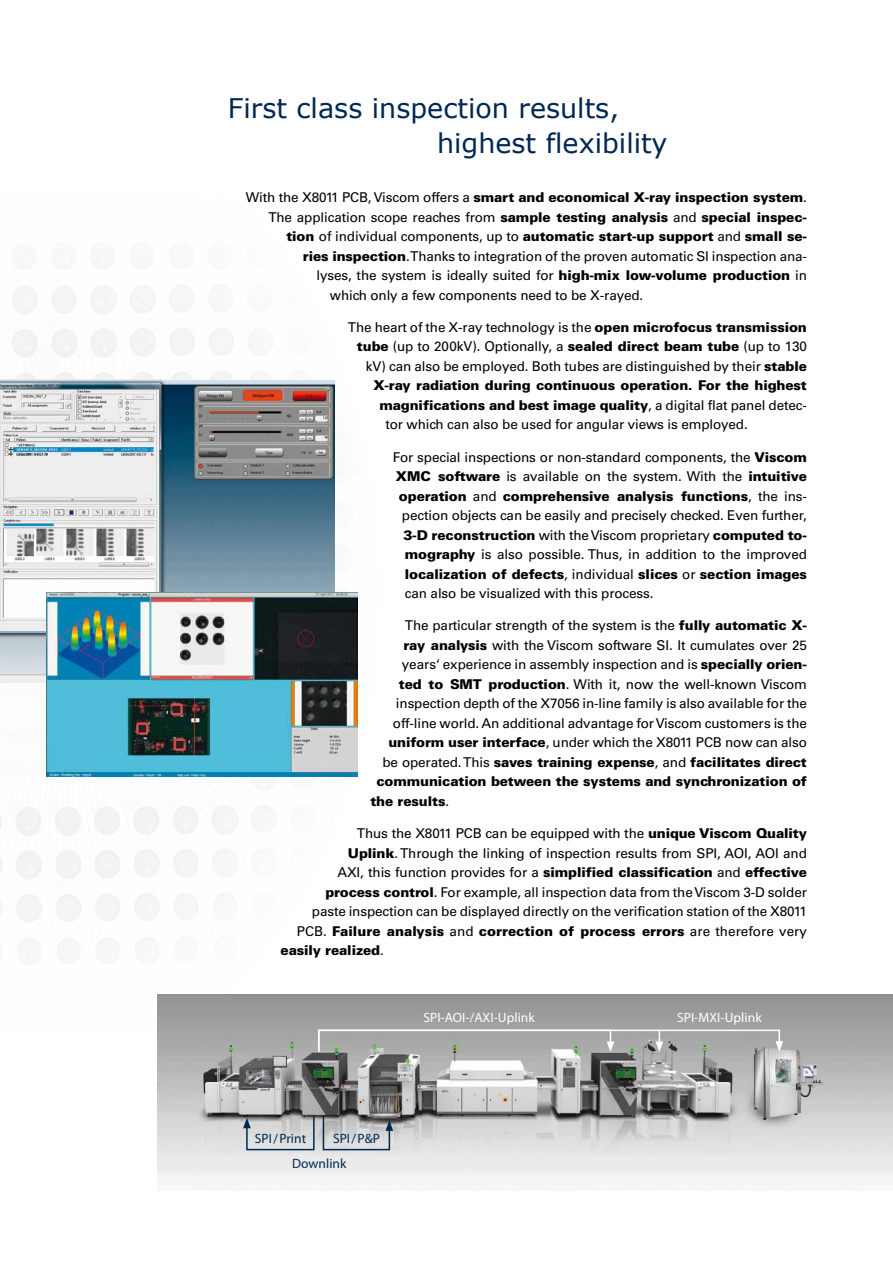
<style>
.page{position:relative;width:893px;height:1263px;background:#fff}
.page>*{position:absolute;margin:0;border:0;box-sizing:border-box;transform-origin:0 0}
._01_Headline_Innen{font:27px/34.5px "Verdana";color:#002851}
._03_Fließtext{font:13.5px "Univers";letter-spacing:-.01em;color:#000}
._03_Fließtext-2{font:900 13.5px "Univers";letter-spacing:-.01em;color:#000}
.Gruntext{font:13.5px "Myriad Pro";letter-spacing:.005em;color:#fff}
.Gruntext-2{font:13.5px "Myriad Pro";letter-spacing:.005em;color:#002851}
.s1{font-weight:400}
.s2{font-weight:900}
</style>
<div class="page">
<img style="left:0;top:263px;width:358px;height:771px">
<img style="left:0;top:380px;width:335px;height:302px">
<img style="left:158px;top:994px;width:735px;height:187px">
<svg style="left:322px;top:1114px;width:71px;height:37px;background:#adb1b4"></svg>
<svg style="left:243px;top:1114px;width:72px;height:37px;background:#b6babd"></svg>
<svg style="left:317px;top:1029px;width:466px;height:24px;background:#aeafae"></svg>
<img style="left:47px;top:593px;width:311px;height:183px">
<p class="_01_Headline_Innen" style="left:437px;top:91px;width:232px;text-indent:-209px">First class inspection results, highest flexibility</p>
<p class="_03_Fließtext-2" style="left:246px;top:189px;width:563px"><span class="s1">With the X8011 PCB, Viscom offers a</span> smart and economical X-ray inspection system<span class="s1">.</span></p>
<p class="_03_Fließtext-2" style="left:268px;top:208px;width:540px"><span class="s1">The application scope reaches from</span> sample testing analysis <span class="s1">and</span> special inspec-</p>
<p class="_03_Fließtext-2" style="left:286px;top:228px;width:522px">tion <span class="s1">of individual components, up to</span> automatic start-up support <span class="s1">and</span> small se-</p>
<p class="_03_Fließtext" style="left:303px;top:248px;width:505px"><span class="s2">ries inspection</span>. Thanks to integration of the proven automatic SI inspection ana-</p>
<p class="_03_Fließtext" style="left:316px;top:267px;width:492px">lyses, the system is ideally suited for <span class="s2">high-mix low-volume production</span> in</p>
<p class="_03_Fließtext" style="left:330px;top:287px;width:315px">which only a few components need to be X-rayed.</p>
<p class="_03_Fließtext" style="left:348px;top:319px;width:460px">The heart of the X-ray technology is the <span class="s2">open microfocus transmission</span></p>
<p class="_03_Fließtext" style="left:357px;top:338px;width:451px"><span class="s2">tube</span> (up to 200kV). Optionally, a <span class="s2">sealed direct beam tube</span> (up to 130</p>
<p class="_03_Fließtext" style="left:366px;top:358px;width:443px">kV) can also be employed. Both tubes are distinguished by their <span class="s2">stable</span></p>
<p class="_03_Fließtext-2" style="left:373px;top:377px;width:435px">X-ray radiation during continuous operation. For the highest</p>
<p class="_03_Fließtext-2" style="left:379px;top:396px;width:429px">magnifications and best image quality<span class="s1">, a digital flat panel detec-</span></p>
<p class="_03_Fließtext" style="left:385px;top:416px;width:364px">tor which can also be used for angular views is employed.</p>
<p class="_03_Fließtext" style="left:393px;top:449px;width:416px">For special inspections or non-standard components, the <span class="s2">Viscom</span></p>
<p class="_03_Fließtext" style="left:396px;top:468px;width:413px"><span class="s2">XMC software</span> is available on the system. With the <span class="s2">intuitive</span></p>
<p class="_03_Fließtext-2" style="left:399px;top:487px;width:410px">operation <span class="s1">and</span> comprehensive analysis functions<span class="s1">, the ins-</span></p>
<p class="_03_Fließtext" style="left:402px;top:507px;width:406px">pection objects can be easily and precisely checked. Even further,</p>
<p class="_03_Fließtext-2" style="left:403px;top:526px;width:405px">3-D reconstruction <span class="s1">with the Viscom proprietary</span> computed to-</p>
<p class="_03_Fließtext" style="left:405px;top:546px;width:403px"><span class="s2">mography</span> is also possible. Thus, in addition to the improved</p>
<p class="_03_Fließtext-2" style="left:405px;top:565px;width:404px">localization of defects<span class="s1">, individual</span> slices <span class="s1">or</span> section images</p>
<p class="_03_Fließtext" style="left:405px;top:585px;width:250px">can also be visualized with this process.</p>
<p class="_03_Fließtext" style="left:405px;top:617px;width:404px">The particular strength of the system is the <span class="s2">fully automatic X-</span></p>
<p class="_03_Fließtext" style="left:403px;top:637px;width:405px"><span class="s2">ray analysis</span> with the Viscom software SI. It cumulates over 25</p>
<p class="_03_Fließtext" style="left:402px;top:656px;width:407px">years‘ experience in assembly inspection and is <span class="s2">specially orien-</span></p>
<p class="_03_Fließtext" style="left:399px;top:676px;width:410px"><span class="s2">ted to SMT production</span>. With it, now the well-known Viscom</p>
<p class="_03_Fließtext" style="left:396px;top:695px;width:413px">inspection depth of the X7056 in-line family is also available for the</p>
<p class="_03_Fließtext" style="left:393px;top:715px;width:415px">off-line world. An additional advantage for Viscom customers is the</p>
<p class="_03_Fließtext" style="left:388px;top:734px;width:420px"><span class="s2">uniform user interface</span>, under which the X8011 PCB now can also</p>
<p class="_03_Fließtext-2" style="left:382px;top:753px;width:426px"><span class="s1">be operated. This</span> saves training expense<span class="s1">, and</span> facilitates direct</p>
<p class="_03_Fließtext-2" style="left:376px;top:773px;width:432px">communication between the systems and synchronization of</p>
<p class="_03_Fließtext-2" style="left:370px;top:792px;width:80px">the results<span class="s1">.</span></p>
<p class="_03_Fließtext" style="left:357px;top:825px;width:451px">Thus the X8011 PCB can be equipped with the <span class="s2">unique Viscom Quality</span></p>
<p class="_03_Fließtext" style="left:348px;top:845px;width:460px"><span class="s2">Uplink</span>. Through the linking of inspection results from SPI, AOI, AOI and</p>
<p class="_03_Fließtext-2" style="left:337px;top:864px;width:471px"><span class="s1">AXI, this function provides for a</span> simplified classification <span class="s1">and</span> effective</p>
<p class="_03_Fließtext" style="left:325px;top:884px;width:483px"><span class="s2">process control</span>. For example, all inspection data from the Viscom 3-D solder</p>
<p class="_03_Fließtext" style="left:312px;top:903px;width:496px">paste inspection can be displayed directly on the verification station of the X8011</p>
<p class="_03_Fließtext-2" style="left:297px;top:922px;width:511px"><span class="s1">PCB.</span> Failure analysis <span class="s1">and</span> correction of process errors <span class="s1">are therefore very</span></p>
<p class="_03_Fließtext-2" style="left:280px;top:942px;width:105px">easily realized<span class="s1">.</span></p>
<p class="Gruntext-2" style="left:255px;top:1130px;width:53px">SPI/Print</p>
<p class="Gruntext-2" style="left:333px;top:1130px;width:49px">SPI/P&amp;P</p>
<p class="Gruntext-2" style="left:292px;top:1155px;width:56px">Downlink</p>
<p class="Gruntext" style="left:423px;top:1009px;width:113px">SPI-AOI-/AXI-Uplink</p>
<p class="Gruntext" style="left:677px;top:1009px;width:86px">SPI-MXI-Uplink</p>
</div>
